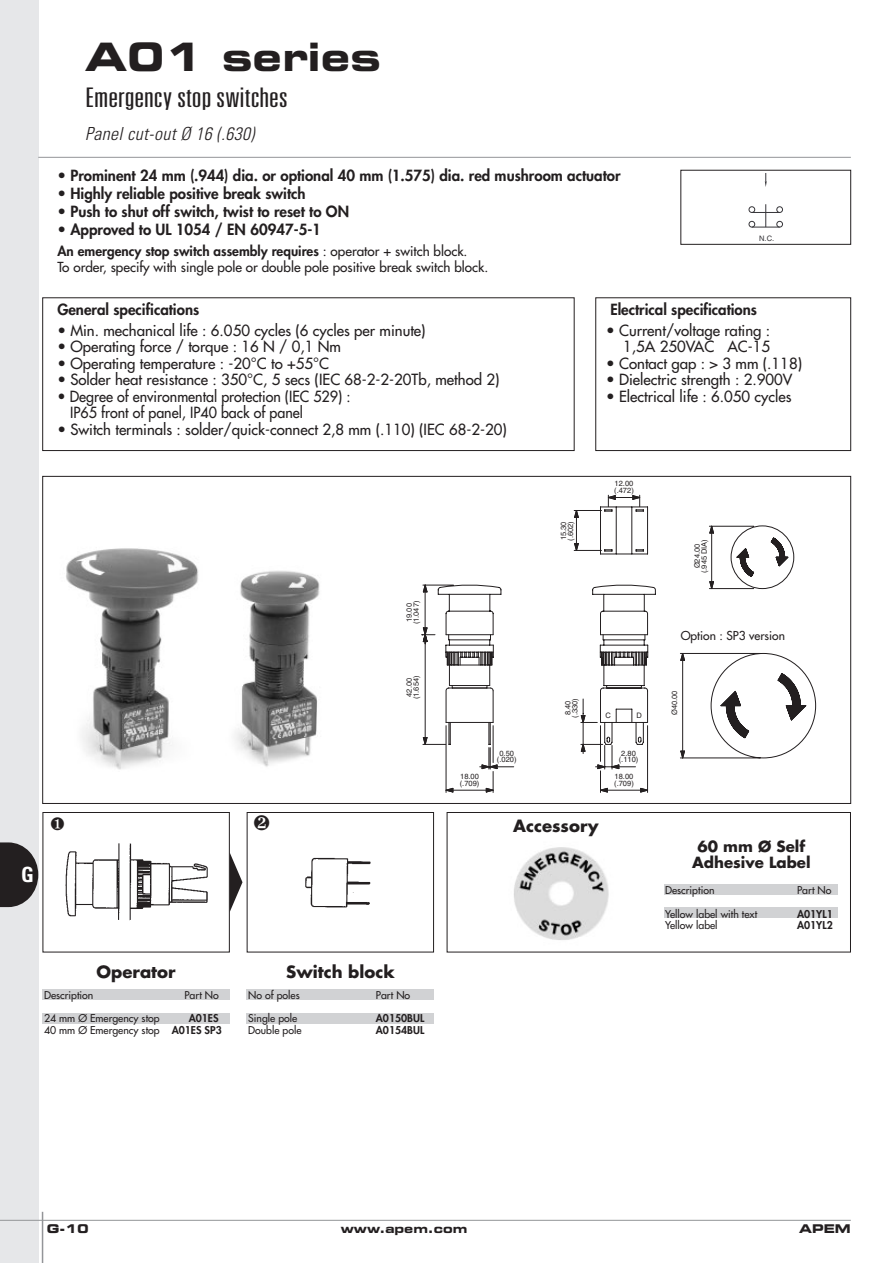
<style>
.page{position:relative;width:893px;height:1263px;background:#fff}
.page>*{position:absolute;margin:0;border:0;box-sizing:border-box;transform-origin:0 0}
.t1{font:700 expanded 39px "Square 721 BT";color:#231f20}
.t2{font:300 ultra-condensed 27px "Univers";color:#231f20;scale:1.3 1}
.t3{font:700 condensed 21px "Univers";color:#fff}
.t4{font:italic 300 condensed 18px "Univers";letter-spacing:.02em;color:#231f20}
.t5{font:700 16.5px "Futura";color:#231f20}
.t6{font:15px/16.5px "Futura";color:#231f20;text-align:right}
.t7{font:800 15px "Futura";color:#231f20}
.t8{font:15px/16.5px "Futura";color:#231f20;scale:.95 1}
.t9{font:700 15px/16.5px "Futura";color:#231f20;text-align:center}
.t10{font:13.5px/16.5px "Futura";color:#231f20}
.t11{font:700 expanded 12px "Square 721 BT";color:#231f20}
.t12{font:12px "Futura";color:#231f20}
.t13{font:10.5px/11.7px "Futura";color:#231f20}
.t14{font:800 10.5px "Futura";color:#231f20}
.t15{font:7.5px "Helvetica";color:#231f20}
.t16{font:7.5px "Helvetica";color:#363539}
.s1{font-weight:800}
</style>
<div class="page">
<div style="left:0;top:0;width:38px;height:1263px;background:#e6e7e9"></div>
<hr style="left:0;top:1220px;width:850px;height:1px;background:#939598">
<hr style="left:42px;top:1212px;width:1px;height:51px;background:#939598">
<hr style="left:38px;top:157px;width:812px;height:1px;background:#939598">
<svg style="left:0;top:842px;width:38px;height:65px"></svg>
<img style="left:514px;top:847px;width:95px;height:93px">
<div style="left:446px;top:812px;width:404px;height:140px;border:1px solid #231f20"></div>
<div style="left:663px;top:907px;width:174px;height:11px;background:#d1d2d4"></div>
<div style="left:663px;top:885px;width:174px;height:10px;background:#d1d2d4"></div>
<svg style="left:421px;top:634px;width:228px;height:157px"></svg>
<svg style="left:443px;top:787px;width:11px;height:6px"></svg>
<svg style="left:485px;top:787px;width:11px;height:6px"></svg>
<svg style="left:597px;top:787px;width:11px;height:6px"></svg>
<svg style="left:639px;top:787px;width:10px;height:6px"></svg>
<svg style="left:422px;top:495px;width:394px;height:275px"></svg>
<svg style="left:748px;top:173px;width:35px;height:55px"></svg>
<img style="left:65px;top:843px;width:143px;height:78px">
<div style="left:43px;top:812px;width:187px;height:140px;border:1px solid #231f20"></div>
<img style="left:305px;top:857px;width:66px;height:51px">
<div style="left:247px;top:812px;width:187px;height:140px;border:1px solid #231f20"></div>
<div style="left:43px;top:1013px;width:187px;height:10px;background:#d1d2d4"></div>
<div style="left:43px;top:989px;width:187px;height:11px;background:#d1d2d4"></div>
<div style="left:247px;top:1013px;width:187px;height:10px;background:#d1d2d4"></div>
<div style="left:247px;top:989px;width:187px;height:11px;background:#d1d2d4"></div>
<svg style="left:230px;top:853px;width:12px;height:58px"></svg>
<div style="left:43px;top:298px;width:531px;height:153px;border:1px solid #231f20"></div>
<div style="left:595px;top:298px;width:255px;height:153px;border:1px solid #231f20"></div>
<img style="left:66px;top:548px;width:133px;height:222px">
<img style="left:235px;top:570px;width:85px;height:197px">
<h1 class="t1" style="left:85px;top:43px;width:297px">A01 series</h1>
<h2 class="t2" style="left:85px;top:87px;width:158px">Emergency stop switches</h2>
<p class="t4" style="left:85px;top:127px;width:171px">Panel cut-out Ø 16 (.630)</p>
<p class="t7" style="left:57px;top:168px;width:564px">• Prominent 24 mm (.944) dia. or optional 40 mm (1.575) dia. red mushroom actuator</p>
<p class="t7" style="left:57px;top:186px;width:249px">• Highly reliable positive break switch</p>
<p class="t7" style="left:57px;top:204px;width:293px">• Push to shut off switch, twist to reset to ON</p>
<p class="t7" style="left:57px;top:222px;width:265px">• Approved to UL 1054 / EN 60947-5-1</p>
<p class="t10" style="left:57px;top:243px;width:432px"><span class="s1">An emergency stop switch assembly requires</span> : operator + switch block.<br>To order, specify with single pole or double pole positive break switch block.</p>
<p class="t16" style="left:759px;top:236px;width:17px">N.C.</p>
<p class="t7" style="left:57px;top:303px;width:143px">General specifications</p>
<p class="t6" style="left:57px;top:323px;width:370px">• Min. mechanical life : 6.050 cycles (6 cycles per minute)</p>
<p class="t6" style="left:57px;top:340px;width:285px">• Operating force / torque : 16 N / 0,1 Nm</p>
<p class="t6" style="left:57px;top:356px;width:273px">• Operating temperature : -20°C to +55°C</p>
<p class="t6" style="left:57px;top:373px;width:443px">• Solder heat resistance : 350°C, 5 secs (IEC 68-2-2-20Tb, method 2)</p>
<p class="t8" style="left:70px;top:389px;width:296px;text-indent:-13px">• Degree of environmental protection (IEC 529) :<br>IP65 front of panel, IP40 back of panel</p>
<p class="t6" style="left:57px;top:422px;width:451px">• Switch terminals : solder/quick-connect 2,8 mm (.110) (IEC 68-2-20)</p>
<p class="t7" style="left:610px;top:303px;width:148px">Electrical specifications</p>
<p class="t6" style="left:606px;top:323px;width:166px">• Current/voltage rating :<br>1,5A 250VAC AC-15</p>
<p class="t6" style="left:606px;top:356px;width:197px">• Contact gap : &gt; 3 mm (.118)</p>
<p class="t6" style="left:606px;top:373px;width:188px">• Dielectric strength : 2.900V</p>
<p class="t6" style="left:606px;top:389px;width:187px">• Electrical life : 6.050 cycles</p>
<p class="t15" style="left:413px;top:624px;width:25px;rotate:-90deg">(1.047)</p>
<p class="t15" style="left:406px;top:622px;width:20px;rotate:-90deg">19.00</p>
<p class="t15" style="left:413px;top:699px;width:25px;rotate:-90deg">(1.654)</p>
<p class="t15" style="left:406px;top:697px;width:20px;rotate:-90deg">42.00</p>
<h3 class="t3" style="left:21px;top:867px;width:14px">G</h3>
<p class="t5" style="left:97px;top:965px;width:81px">Operator</p>
<p class="t5" style="left:286px;top:965px;width:110px">Switch block</p>
<p class="t13" style="left:44px;top:990px;width:51px">Description</p>
<p class="t13" style="left:184px;top:990px;width:36px">Part No</p>
<p class="t13" style="left:44px;top:1013px;width:117px">24 mm Ø Emergency stop</p>
<p class="t13" style="left:44px;top:1013px;width:179px;text-indent:145px"><span class="s1">A01ES<br></span>40 mm Ø Emergency stop <span class="s1">A01ES SP3</span></p>
<p class="t13" style="left:248px;top:990px;width:53px">No of poles</p>
<p class="t13" style="left:376px;top:990px;width:36px">Part No</p>
<p class="t13" style="left:248px;top:1013px;width:51px">Single pole</p>
<p class="t14" style="left:376px;top:1013px;width:50px">A0150BUL</p>
<p class="t13" style="left:248px;top:1025px;width:55px">Double pole</p>
<p class="t14" style="left:376px;top:1025px;width:50px">A0154BUL</p>
<p class="t15" style="left:567px;top:541px;width:21px;rotate:-90deg">(.602)</p>
<p class="t15" style="left:560px;top:540px;width:20px;rotate:-90deg">15.30</p>
<p class="t15" style="left:614px;top:481px;width:20px">12.00</p>
<p class="t15" style="left:614px;top:488px;width:21px">(.472)</p>
<p class="t15" style="left:460px;top:774px;width:20px">18.00</p>
<p class="t15" style="left:460px;top:780px;width:21px">(.709)</p>
<p class="t15" style="left:499px;top:750px;width:16px">0.50</p>
<p class="t15" style="left:497px;top:757px;width:21px">(.020)</p>
<p class="t15" style="left:572px;top:718px;width:21px;rotate:-90deg">(.330)</p>
<p class="t15" style="left:565px;top:715px;width:16px;rotate:-90deg">8.40</p>
<p class="t15" style="left:605px;top:713px;width:7px">C</p>
<p class="t15" style="left:636px;top:713px;width:7px">D</p>
<p class="t15" style="left:621px;top:750px;width:16px">2.80</p>
<p class="t15" style="left:614px;top:774px;width:20px">18.00</p>
<p class="t15" style="left:618px;top:757px;width:21px">(.110)</p>
<p class="t15" style="left:614px;top:780px;width:21px">(.709)</p>
<p class="t5" style="left:513px;top:818px;width:87px">Accessory</p>
<p class="t15" style="left:701px;top:573px;width:36px;rotate:-90deg">(.945 DIA)</p>
<p class="t15" style="left:694px;top:568px;width:26px;rotate:-90deg">Ø24.00</p>
<p class="t12" style="left:680px;top:630px;width:106px">Option : SP3 version</p>
<p class="t15" style="left:671px;top:715px;width:26px;rotate:-90deg">Ø40.00</p>
<p class="t9" style="left:692px;top:839px;width:120px">60 mm Ø Self<br>Adhesive Label</p>
<p class="t13" style="left:665px;top:885px;width:51px">Description</p>
<p class="t13" style="left:797px;top:885px;width:36px">Part No</p>
<p class="t13" style="left:665px;top:909px;width:94px">Yellow label with text</p>
<p class="t14" style="left:797px;top:909px;width:37px">A01YL1</p>
<p class="t13" style="left:665px;top:920px;width:54px">Yellow label</p>
<p class="t14" style="left:797px;top:920px;width:37px">A01YL2</p>
<p class="t11" style="left:47px;top:1225px;width:43px">G-10</p>
<p class="t11" style="left:341px;top:1225px;width:128px">www.apem.com</p>
<p class="t11" style="left:799px;top:1225px;width:53px">APEM</p>
</div>
